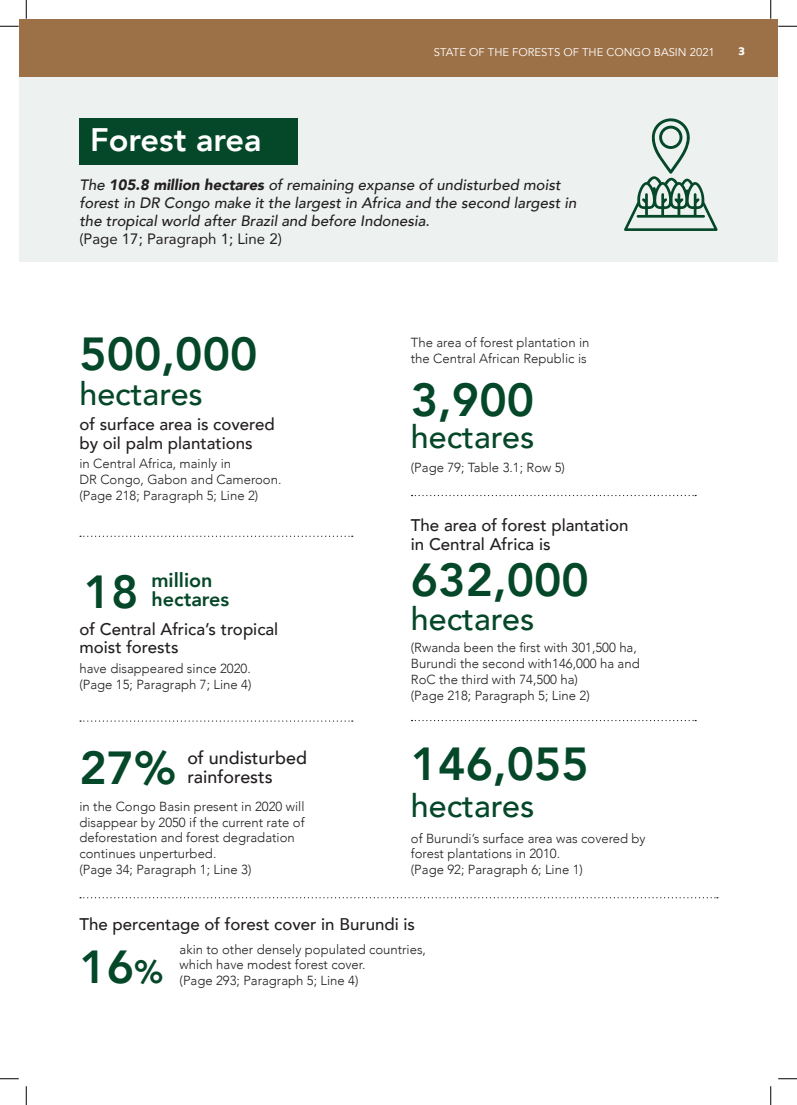
<style>
.page{position:relative;width:797px;height:1105px;background:#fff}
.page>*{position:absolute;margin:0;border:0;box-sizing:border-box;transform-origin:0 0}
.Body_Copy{font:800 46.25px "Avenir";color:#054729}
.Heading_1_b{font:800 32.5px "Avenir";color:#fff}
.Body_Copy-2{font:500 32.12px "Avenir";color:#054729}
.Body_Copy-3{font:800 19.75px/19.6px "Avenir";color:#054729}
.Body_Text{font:500 17.88px/18.8px "Avenir";color:#231f20}
.Body_Text-2{font:500 16.88px/18.8px "Avenir";color:#231f20}
.Body_Text-3{font:italic 500 15px/18px "Avenir";color:#231f20}
.Body_Text-4{font:300 13.12px/15.8px "Avenir";color:#231f20}
.t1{font:700 12.5px "Baloo 2";color:#fff}
.t2{font:11.25px "Avenir";color:#fff}
.s1{font-weight:900}
.s2{font-weight:400;font-style:normal}
.s3{font-size:32.12px}
</style>
<div class="page">
<div style="left:19px;top:63px;width:7px;height:199px;background:#edf2f0"></div>
<div style="left:26px;top:63px;width:751px;height:199px;background:#edf2f0"></div>
<div style="left:19px;top:19px;width:758px;height:58px;background:#9d7147"></div>
<div style="left:79px;top:118px;width:218px;height:47px;background:#054729"></div>
<svg style="left:80px;top:536px;width:273px;height:1px"></svg>
<svg style="left:411px;top:495px;width:285px;height:1px"></svg>
<svg style="left:80px;top:720px;width:273px;height:2px"></svg>
<svg style="left:411px;top:720px;width:285px;height:1px"></svg>
<svg style="left:80px;top:897px;width:638px;height:1px"></svg>
<svg style="left:624px;top:118px;width:93px;height:113px"></svg>
<svg style="left:0;top:25px;width:19px;height:2px"></svg>
<svg style="left:778px;top:25px;width:19px;height:2px"></svg>
<svg style="left:0;top:1078px;width:19px;height:1px"></svg>
<svg style="left:778px;top:1078px;width:19px;height:1px"></svg>
<svg style="left:25px;top:0;width:2px;height:19px"></svg>
<svg style="left:25px;top:1086px;width:2px;height:19px"></svg>
<svg style="left:770px;top:0;width:1px;height:19px"></svg>
<svg style="left:770px;top:1086px;width:1px;height:19px"></svg>
<p class="t2" style="left:434px;top:46px;width:282px">STATE OF THE FORESTS OF THE CONGO BASIN 2021</p>
<p class="t1" style="left:738px;top:44px;width:8px">3</p>
<p class="Heading_1_b" style="left:90px;top:114px;width:173px">Forest area</p>
<p class="Body_Text-3" style="left:79px;top:176px;width:498px">The <span class="s1">105.8 million hectares</span> of remaining expanse of undisturbed moist forest in DR Congo make it the largest in Africa and the second largest in the tropical world after Brazil and before Indonesia.<br><span class="s2">(Page 17; Paragraph 1; Line 2)</span></p>
<p class="Body_Copy" style="left:79px;top:318px;width:179px">500,000</p>
<p class="Body_Text-4" style="left:411px;top:334px;width:180px">The area of forest plantation in the Central African Republic is</p>
<p class="Body_Copy-2" style="left:79px;top:366px;width:125px">hectares</p>
<p class="Body_Text-2" style="left:79px;top:414px;width:197px">of surface area is covered by oil palm plantations</p>
<p class="Body_Text-4" style="left:79px;top:456px;width:203px">in Central Africa, mainly in<br>DR Congo, Gabon and Cameroon. (Page 218; Paragraph 5; Line 2)</p>
<p class="Body_Copy" style="left:411px;top:364px;width:125px">3,900</p>
<p class="Body_Text-4" style="left:411px;top:459px;width:156px">(Page 79; Table 3.1; Row 5)</p>
<p class="Body_Copy-2" style="left:411px;top:409px;width:125px">hectares</p>
<p class="Body_Text-2" style="left:411px;top:515px;width:219px">The area of forest plantation in Central Africa is</p>
<p class="Body_Copy-3" style="left:151px;top:570px;width:79px">million hectares</p>
<p class="Body_Copy" style="left:84px;top:556px;width:56px">18</p>
<p class="Body_Text-2" style="left:79px;top:618px;width:200px">of Central Africa’s tropical moist forests</p>
<p class="Body_Text-4" style="left:79px;top:660px;width:174px">have disappeared since 2020. (Page 15; Paragraph 7; Line 4)</p>
<p class="Body_Copy" style="left:411px;top:544px;width:179px">632,000</p>
<p class="Body_Copy-2" style="left:411px;top:591px;width:125px">hectares</p>
<p class="Body_Text-4" style="left:411px;top:640px;width:230px">(Rwanda been the first with 301,500 ha, Burundi the second with146,000 ha and RoC the third with 74,500 ha)<br>(Page 218; Paragraph 5; Line 2)</p>
<p class="Body_Copy" style="left:79px;top:732px;width:98px">27%</p>
<p class="Body_Text-4" style="left:79px;top:798px;width:227px">in the Congo Basin present in 2020 will disappear by 2050 if the current rate of deforestation and forest degradation continues unperturbed.<br>(Page 34; Paragraph 1; Line 3)</p>
<p class="Body_Text" style="left:187px;top:748px;width:121px">of undisturbed rainforests</p>
<p class="Body_Copy" style="left:411px;top:728px;width:179px">146,055</p>
<p class="Body_Copy-2" style="left:411px;top:777px;width:125px">hectares</p>
<p class="Body_Text-4" style="left:411px;top:830px;width:236px">of Burundi’s surface area was covered by forest plantations in 2010.<br>(Page 92; Paragraph 6; Line 1)</p>
<p class="Body_Text-2" style="left:79px;top:914px;width:337px">The percentage of forest cover in Burundi is</p>
<p class="Body_Copy" style="left:79px;top:930px;width:85px">16<span class="s3">%</span></p>
<p class="Body_Text-4" style="left:179px;top:941px;width:248px">akin to other densely populated countries, which have modest forest cover.<br>(Page 293; Paragraph 5; Line 4)</p>
</div>
